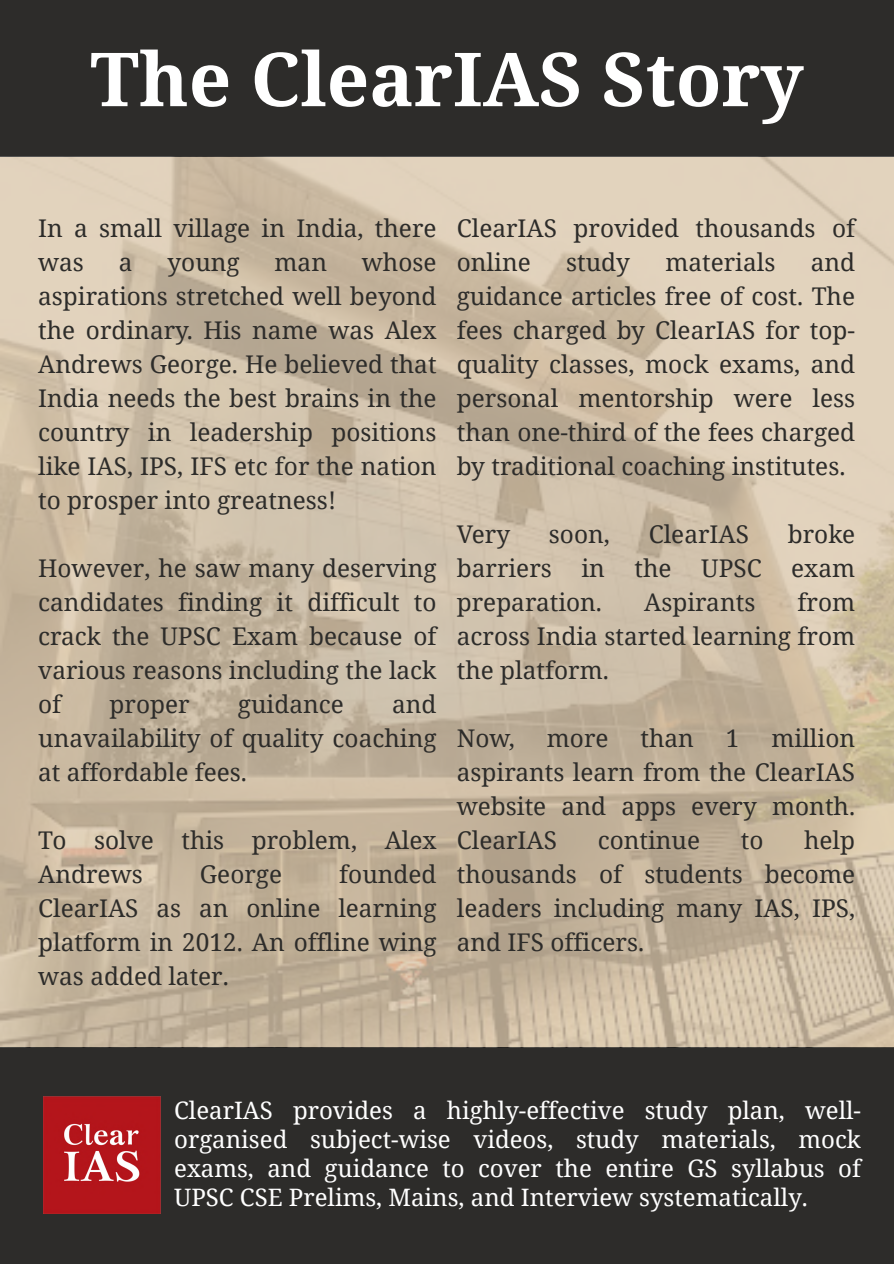
<style>
.page{position:relative;width:894px;height:1264px;background:#fff}
.page>*{position:absolute;margin:0;border:0;box-sizing:border-box;transform-origin:0 0}
.t1{font:700 74.55px "Noto Serif";color:#fff}
.t2{font:24.45px/34px "Noto Serif";color:#2d2c2a;text-align:justify}
.t3{font:24px/29.2px "Noto Serif";color:#fff;text-align:justify}
</style>
<div class="page">
<div style="left:0;top:0;width:893px;height:156px;background:#2d2c2a"></div>
<div style="left:0;top:1047px;width:893px;height:216px;background:#2d2c2a"></div>
<img style="left:44px;top:1096px;width:117px;height:117px">
<img style="left:0;top:156px;width:893px;height:891px">
<h1 class="t1" style="left:90px;top:27px;width:714px">The ClearIAS Story</h1>
<p class="t2" style="left:38px;top:210px;width:400px">In a small village in India, there was</p>
<p class="t2" style="left:38px;top:244px;width:400px;text-indent:323px">whose aspirations stretched well beyond the ordinary. His name was Alex Andrews George. He believed that India needs the best brains in the country in leadership positions like IAS, IPS, IFS etc for the nation to prosper into greatness!</p>
<p class="t2" style="left:119px;top:244px;width:15px">a</p>
<p class="t2" style="left:167px;top:244px;width:74px">young</p>
<p class="t2" style="left:274px;top:244px;width:54px">man</p>
<p class="t2" style="left:38px;top:550px;width:400px">However, he saw many deserving candidates finding it difficult to crack the UPSC Exam because of various reasons including the lack of</p>
<p class="t2" style="left:38px;top:686px;width:400px;text-indent:354px">and unavailability of quality coaching at affordable fees.</p>
<p class="t2" style="left:110px;top:686px;width:82px">proper</p>
<p class="t2" style="left:238px;top:686px;width:107px">guidance</p>
<p class="t2" style="left:38px;top:822px;width:400px">To solve this problem, Alex<br>Andrews</p>
<p class="t2" style="left:38px;top:856px;width:400px;text-indent:301px">founded ClearIAS as an online learning platform in 2012. An offline wing was added later.</p>
<p class="t2" style="left:200px;top:856px;width:84px">George</p>
<p class="t2" style="left:456px;top:210px;width:400px">ClearIAS provided thousands of online</p>
<p class="t2" style="left:456px;top:244px;width:400px;text-indent:354px">and guidance articles free of cost. The fees charged by ClearIAS for top&shy;quality classes, mock exams, and personal mentorship were less than one-third of the fees charged by traditional coaching institutes.</p>
<p class="t2" style="left:566px;top:244px;width:65px">study</p>
<p class="t2" style="left:665px;top:244px;width:111px">materials</p>
<p class="t2" style="left:456px;top:516px;width:55px">Very</p>
<p class="t2" style="left:548px;top:516px;width:62px">soon,</p>
<p class="t2" style="left:648px;top:516px;width:102px">ClearIAS</p>
<p class="t2" style="left:456px;top:516px;width:400px;text-indent:331px">broke barriers in the UPSC exam preparation.</p>
<p class="t2" style="left:456px;top:584px;width:400px;text-indent:340px">from across India started learning from the platform.</p>
<p class="t2" style="left:644px;top:584px;width:112px">Aspirants</p>
<p class="t2" style="left:456px;top:720px;width:400px;text-indent:314px">million aspirants learn from the ClearIAS website and apps every month.<br>ClearIAS</p>
<p class="t2" style="left:456px;top:720px;width:60px">Now,</p>
<p class="t2" style="left:546px;top:720px;width:63px">more</p>
<p class="t2" style="left:640px;top:720px;width:55px">than</p>
<p class="t2" style="left:725px;top:720px;width:15px">1</p>
<p class="t2" style="left:456px;top:822px;width:400px;text-indent:347px">help thousands of students become leaders including many IAS, IPS, and IFS officers.</p>
<p class="t2" style="left:597px;top:822px;width:104px">continue</p>
<p class="t2" style="left:740px;top:822px;width:24px">to</p>
<p class="t3" style="left:174px;top:1094px;width:688px">ClearIAS provides a highly-effective study plan, well&shy;organised subject-wise videos, study materials, mock exams, and guidance to cover the entire GS syllabus of UPSC CSE Prelims, Mains, and Interview systematically.</p>
</div>
